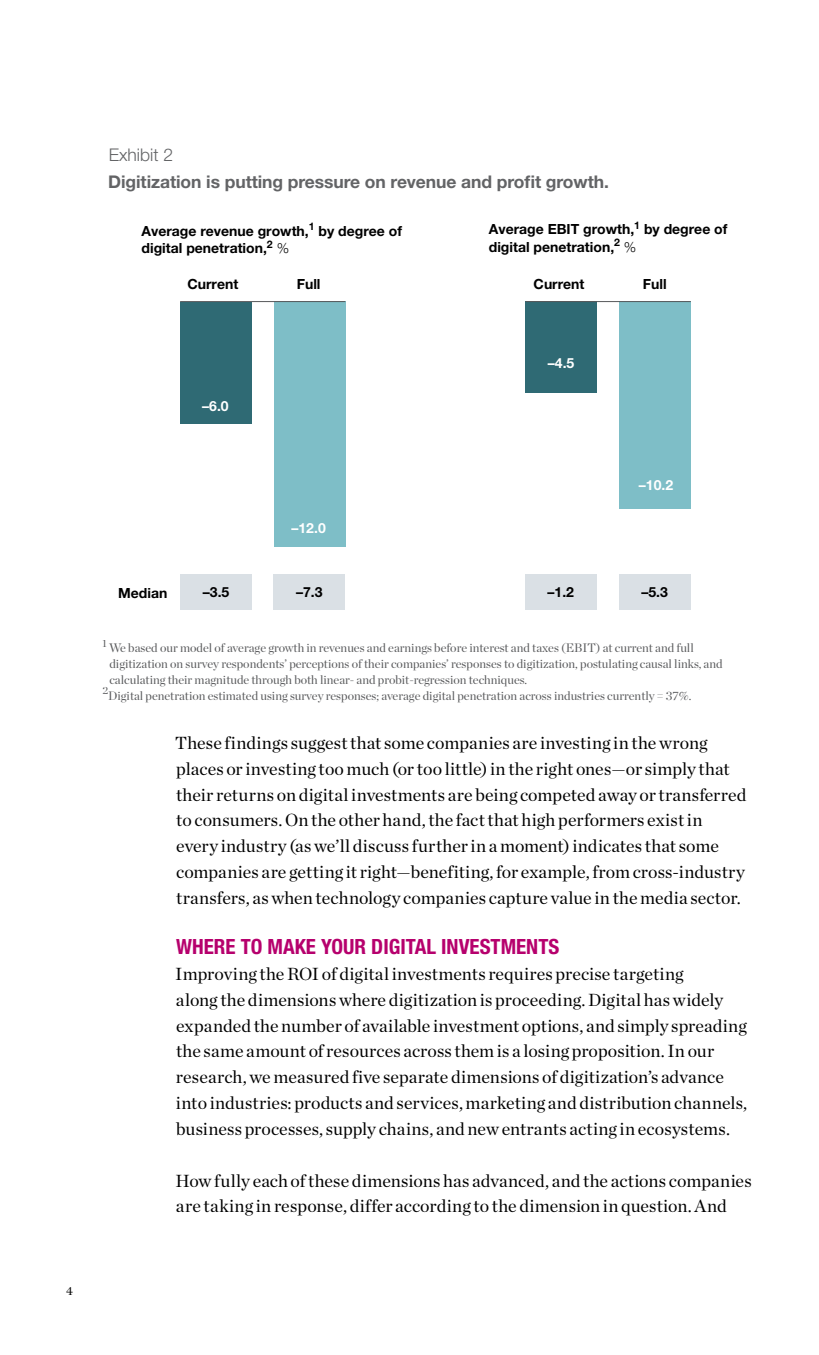
<style>
.page{position:relative;width:819px;height:1355px;background:#fff}
.page>*{position:absolute;margin:0;border:0;box-sizing:border-box;transform-origin:0 0}
.t1{font:700 condensed 21px "Helvetica Neue LT Std";color:#b6006d}
.t2{font:17.85px/25.7px "Chronicle Deck";letter-spacing:.005em;color:#000}
.t3{font:700 17.5px "Helvetica Neue LT Std";letter-spacing:-.005em;color:#636466}
.t4{font:300 17.5px "Helvetica Neue LT Std";color:#636466}
.t5{font:700 14px/17.5px "Helvetica Neue LT Std";color:#000}
.t6{font:700 14px "Helvetica Neue LT Std";color:#fff}
.t7{font:12.25px "Chronicle Display";color:#58595b}
.t8{font:12.25px "Chronicle Deck";color:#000}
.s1{font-weight:300}
</style>
<div class="page">
<div style="left:180px;top:574px;width:72px;height:36px;background:#dae0e5"></div>
<div style="left:273px;top:574px;width:72px;height:36px;background:#dae0e5"></div>
<div style="left:525px;top:574px;width:72px;height:36px;background:#dae0e5"></div>
<div style="left:619px;top:574px;width:72px;height:36px;background:#dae0e5"></div>
<div style="left:619px;top:301px;width:72px;height:208px;background:#7ebec7"></div>
<div style="left:274px;top:301px;width:71px;height:246px;background:#7ebec7"></div>
<div style="left:526px;top:301px;width:71px;height:92px;background:#2f6a74"></div>
<div style="left:180px;top:301px;width:72px;height:122px;background:#2f6a74"></div>
<hr style="left:526px;top:301px;width:165px;height:1px;background:#58595b">
<hr style="left:180px;top:301px;width:165px;height:1px;background:#58595b">
<p class="t8" style="left:66px;top:1281px;width:8px">4</p>
<p class="t4" style="left:109px;top:144px;width:66px">Exhibit 2</p>
<p class="t3" style="left:108px;top:171px;width:502px">Digitization is putting pressure on revenue and profit growth.</p>
<p class="t5" style="left:489px;top:220px;width:240px">Average EBIT growth,<sup>1</sup> by degree of digital penetration,<sup>2</sup> <span class="s1">%</span></p>
<p class="t5" style="left:142px;top:221px;width:262px">Average revenue growth,<sup>1</sup> by degree of digital penetration,<sup>2</sup> <span class="s1">%</span></p>
<p class="t5" style="left:187px;top:275px;width:52px">Current</p>
<p class="t5" style="left:297px;top:275px;width:25px">Full</p>
<p class="t5" style="left:534px;top:275px;width:52px">Current</p>
<p class="t5" style="left:643px;top:275px;width:25px">Full</p>
<p class="t6" style="left:202px;top:397px;width:28px">–6.0</p>
<p class="t6" style="left:292px;top:519px;width:36px">–12.0</p>
<p class="t6" style="left:548px;top:354px;width:28px">–4.5</p>
<p class="t6" style="left:639px;top:476px;width:36px">–10.2</p>
<p class="t5" style="left:118px;top:583px;width:51px">Median</p>
<p class="t5" style="left:203px;top:583px;width:28px">–3.5</p>
<p class="t5" style="left:296px;top:583px;width:28px">–7.3</p>
<p class="t5" style="left:548px;top:583px;width:28px">–1.2</p>
<p class="t5" style="left:642px;top:583px;width:28px">–5.3</p>
<p class="t7" style="left:102px;top:639px;width:593px"><sup>1</sup> We based our model of average growth in revenues and earnings before interest and taxes (EBIT) at current and full</p>
<p class="t7" style="left:109px;top:654px;width:615px">digitization on survey respondents’ perceptions of their companies’ responses to digitization, postulating causal links, and</p>
<p class="t7" style="left:109px;top:670px;width:419px">calculating their magnitude through both linear- and probit-regression techniques.</p>
<p class="t7" style="left:102px;top:686px;width:590px"><sup>2</sup>Digital penetration estimated using survey responses; average digital penetration across industries currently = 37%.</p>
<p class="t2" style="left:175px;top:729px;width:573px">These findings suggest that some companies are investing in the wrong places or investing too much (or too little) in the right ones—or simply that their returns on digital investments are being competed away or transferred to consumers. On the other hand, the fact that high performers exist in every industry (as we’ll discuss further in a moment) indicates that some companies are getting it right—benefiting, for example, from cross-industry transfers, as when technology companies capture value in the media sector.</p>
<p class="t1" style="left:176px;top:934px;width:385px">WHERE TO MAKE YOUR DIGITAL INVESTMENTS</p>
<p class="t2" style="left:175px;top:960px;width:573px">Improving the ROI of digital investments requires precise targeting<br>along the dimensions where digitization is proceeding. Digital has widely expanded the number of available investment options, and simply spreading the same amount of resources across them is a losing proposition. In our research, we measured five separate dimensions of digitization’s advance into industries: products and services, marketing and distribution channels, business processes, supply chains, and new entrants acting in ecosystems.</p>
<p class="t2" style="left:175px;top:1166px;width:578px">How fully each of these dimensions has advanced, and the actions companies are taking in response, differ according to the dimension in question. And</p>
</div>
